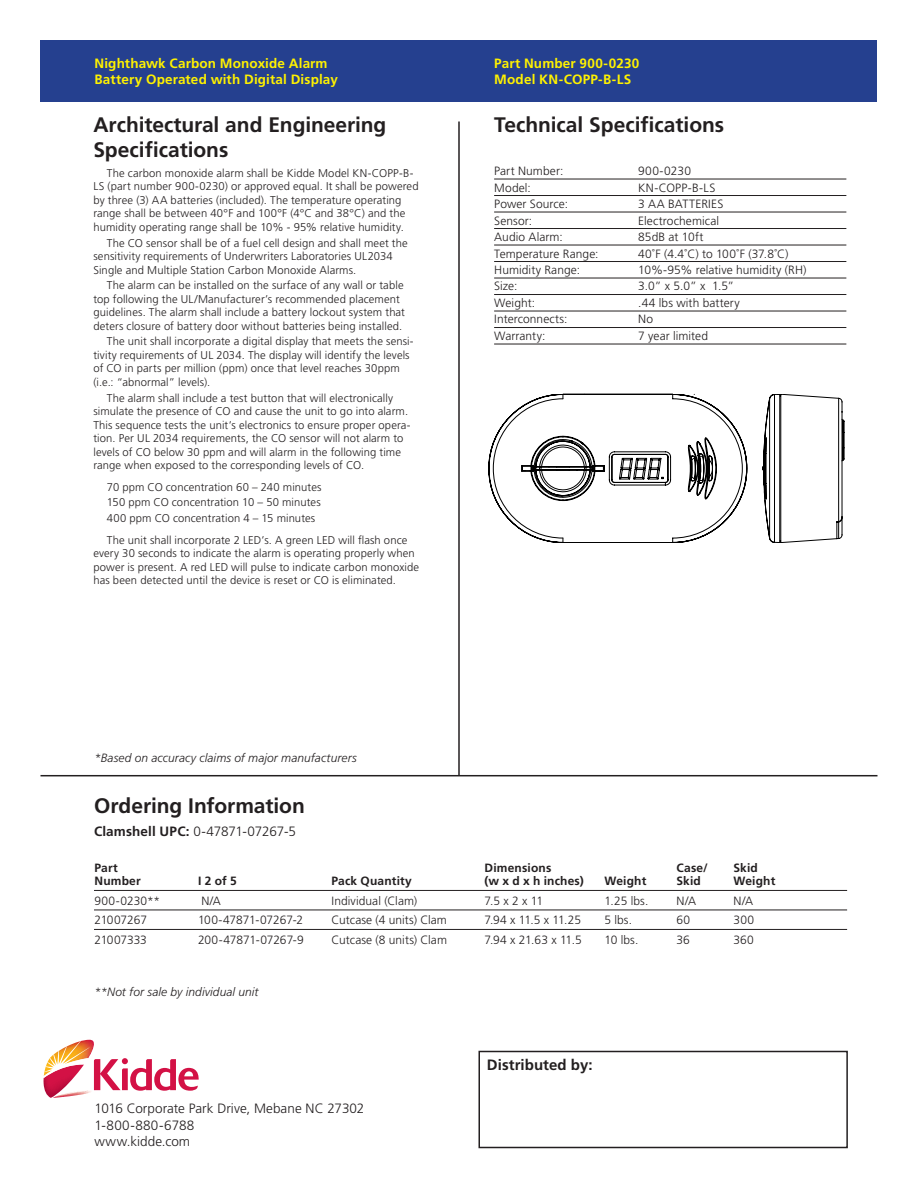
<style>
.page{position:relative;width:918px;height:1188px;background:#fff}
.page>*{position:absolute;margin:0;border:0;box-sizing:border-box;transform-origin:0 0}
.t1{font:700 21px/25.2px "Frutiger";letter-spacing:-.005em;color:#231f20}
.t2{font:700 15px "Frutiger";letter-spacing:.005em;color:#231f20}
.t3{font:700 13.5px/16.2px "Frutiger";letter-spacing:.01em;color:#fff200}
.t4{font:300 13.5px/16.5px "Frutiger";letter-spacing:.005em;color:#231f20}
.t5{font:300 13.5px "Frutiger";letter-spacing:-.015em;color:#231f20}
.t6{font:300 12px "Frutiger";letter-spacing:.005em;color:#231f20}
.t7{font:700 12px "Frutiger";letter-spacing:.015em;color:#231f20}
.t8{font:italic 300 12px "Frutiger";letter-spacing:.005em;color:#231f20}
.t9{font:300 12px "Frutiger";letter-spacing:-.015em;color:#231f20}
.t10{font:300 11.25px/13.5px "Frutiger";letter-spacing:.01em;color:#231f20}
.s1{font-weight:700}
</style>
<div class="page">
<div style="left:40px;top:40px;width:838px;height:62px;background:#25408f"></div>
<svg style="left:44px;top:1040px;width:155px;height:58px"></svg>
<hr style="left:40px;top:775px;width:838px;height:1px;background:#231f20">
<hr style="left:494px;top:179px;width:352px;height:1px;background:#231f20">
<hr style="left:494px;top:195px;width:352px;height:1px;background:#231f20">
<hr style="left:494px;top:212px;width:352px;height:1px;background:#231f20">
<hr style="left:494px;top:228px;width:352px;height:1px;background:#231f20">
<hr style="left:494px;top:245px;width:352px;height:1px;background:#231f20">
<hr style="left:494px;top:261px;width:352px;height:1px;background:#231f20">
<hr style="left:494px;top:278px;width:352px;height:1px;background:#231f20">
<hr style="left:494px;top:294px;width:352px;height:1px;background:#231f20">
<hr style="left:494px;top:311px;width:352px;height:1px;background:#231f20">
<hr style="left:494px;top:327px;width:352px;height:1px;background:#231f20">
<hr style="left:494px;top:344px;width:352px;height:1px;background:#231f20">
<hr style="left:94px;top:890px;width:753px;height:1px;background:#231f20">
<hr style="left:94px;top:910px;width:753px;height:1px;background:#231f20">
<hr style="left:94px;top:929px;width:753px;height:1px;background:#231f20">
<hr style="left:458px;top:122px;width:2px;height:653px;background:#231f20">
<svg style="left:489px;top:394px;width:355px;height:149px"></svg>
<svg style="left:763px;top:394px;width:80px;height:149px"></svg>
<div style="left:478px;top:1051px;width:370px;height:97px;border:2px solid #231f20"></div>
<p class="t3" style="left:94px;top:55px;width:245px">Nighthawk Carbon Monoxide Alarm<br>Battery Operated with Digital Display</p>
<p class="t3" style="left:494px;top:55px;width:147px">Part Number 900-0230<br>Model KN-COPP-B-LS</p>
<h1 class="t1" style="left:93px;top:111px;width:295px">Architectural and Engineering<br>Specifications</h1>
<p class="t10" style="left:93px;top:166px;width:327px;text-indent:14px">The carbon monoxide alarm shall be Kidde Model KN-COPP-B-LS (part number 900-0230) or approved equal. It shall be powered by three (3) AA batteries (included). The temperature operating range shall be between 40°F and 100°F (4°C and 38°C) and the humidity operating range shall be 10% - 95% relative humidity.</p>
<p class="t10" style="left:93px;top:236px;width:316px;text-indent:14px">The CO sensor shall be of a fuel cell design and shall meet the sensitivity requirements of Underwriters Laboratories UL2034<br>Single and Multiple Station Carbon Monoxide Alarms.</p>
<p class="t10" style="left:93px;top:279px;width:313px;text-indent:14px">The alarm can be installed on the surface of any wall or table top following the UL/Manufacturer’s recommended placement guidelines. The alarm shall include a battery lockout system that deters closure of battery door without batteries being installed.</p>
<p class="t10" style="left:93px;top:335px;width:322px;text-indent:13px">The unit shall incorporate a digital display that meets the sensi&shy;tivity requirements of UL 2034. The display will identify the levels of CO in parts per million (ppm) once that level reaches 30ppm (i.e.: “abnormal” levels).</p>
<p class="t10" style="left:93px;top:391px;width:319px;text-indent:14px">The alarm shall include a test button that will electronically simulate the presence of CO and cause the unit to go into alarm.<br>This sequence tests the unit’s electronics to ensure proper opera&shy;tion. Per UL 2034 requirements, the CO sensor will not alarm to levels of CO below 30 ppm and will alarm in the following time range when exposed to the corresponding levels of CO.</p>
<p class="t10" style="left:107px;top:479px;width:216px;line-height:15.6px;text-align:justify">70 ppm CO concentration 60 – 240 minutes 150 ppm CO concentration 10 – 50 minutes 400 ppm CO concentration 4 – 15 minutes</p>
<p class="t10" style="left:93px;top:533px;width:327px;text-indent:14px">The unit shall incorporate 2 LED’s. A green LED will flash once every 30 seconds to indicate the alarm is operating properly when power is present. A red LED will pulse to indicate carbon monoxide has been detected until the device is reset or CO is eliminated.</p>
<p class="t8" style="left:94px;top:751px;width:264px">*Based on accuracy claims of major manufacturers</p>
<h1 class="t1" style="left:94px;top:793px;width:212px">Ordering Information</h1>
<p class="t5" style="left:94px;top:824px;width:203px"><span class="s1">Clamshell UPC:</span> 0-47871-07267-5</p>
<h1 class="t1" style="left:494px;top:111px;width:232px">Technical Specifications</h1>
<p class="t6" style="left:494px;top:165px;width:71px">Part Number:</p>
<p class="t6" style="left:638px;top:165px;width:54px">900-0230</p>
<p class="t6" style="left:494px;top:181px;width:38px">Model:</p>
<p class="t6" style="left:638px;top:181px;width:79px">KN-COPP-B-LS</p>
<p class="t6" style="left:494px;top:197px;width:75px">Power Source:</p>
<p class="t6" style="left:638px;top:197px;width:87px">3 AA BATTERIES</p>
<p class="t6" style="left:494px;top:214px;width:39px">Sensor:</p>
<p class="t6" style="left:638px;top:214px;width:82px">Electrochemical</p>
<p class="t6" style="left:494px;top:230px;width:70px">Audio Alarm:</p>
<p class="t6" style="left:638px;top:230px;width:67px">85dB at 10ft</p>
<p class="t6" style="left:494px;top:247px;width:106px">Temperature Range:</p>
<p class="t6" style="left:638px;top:247px;width:152px">40˚F (4.4˚C) to 100˚F (37.8˚C)</p>
<p class="t6" style="left:494px;top:263px;width:87px">Humidity Range:</p>
<p class="t6" style="left:638px;top:263px;width:170px">10%-95% relative humidity (RH)</p>
<p class="t6" style="left:494px;top:279px;width:25px">Size:</p>
<p class="t6" style="left:638px;top:279px;width:97px">3.0” x 5.0” x 1.5”</p>
<p class="t6" style="left:494px;top:296px;width:42px">Weight:</p>
<p class="t6" style="left:638px;top:296px;width:103px">.44 lbs with battery</p>
<p class="t6" style="left:494px;top:312px;width:75px">Interconnects:</p>
<p class="t6" style="left:638px;top:312px;width:16px">No</p>
<p class="t6" style="left:494px;top:329px;width:53px">Warranty:</p>
<p class="t6" style="left:638px;top:329px;width:71px">7 year limited</p>
<p class="t7" style="left:94px;top:861px;width:25px">Part</p>
<p class="t7" style="left:484px;top:861px;width:68px">Dimensions</p>
<p class="t7" style="left:676px;top:861px;width:33px">Case/</p>
<p class="t7" style="left:734px;top:861px;width:26px">Skid</p>
<p class="t7" style="left:94px;top:874px;width:48px">Number</p>
<p class="t7" style="left:198px;top:874px;width:40px">I 2 of 5</p>
<p class="t7" style="left:332px;top:874px;width:82px">Pack Quantity</p>
<p class="t7" style="left:484px;top:874px;width:101px">(w x d x h inches)</p>
<p class="t7" style="left:604px;top:874px;width:43px">Weight</p>
<p class="t7" style="left:676px;top:874px;width:26px">Skid</p>
<p class="t7" style="left:734px;top:874px;width:43px">Weight</p>
<p class="t6" style="left:94px;top:894px;width:67px">900-0230**</p>
<p class="t6" style="left:201px;top:894px;width:21px">N/A</p>
<p class="t6" style="left:332px;top:894px;width:87px">Individual (Clam)</p>
<p class="t6" style="left:484px;top:894px;width:60px">7.5 x 2 x 11</p>
<p class="t6" style="left:604px;top:894px;width:45px">1.25 lbs.</p>
<p class="t6" style="left:676px;top:894px;width:21px">N/A</p>
<p class="t6" style="left:734px;top:894px;width:21px">N/A</p>
<p class="t9" style="left:94px;top:913px;width:54px">21007267</p>
<p class="t6" style="left:198px;top:913px;width:107px">100-47871-07267-2</p>
<p class="t6" style="left:332px;top:913px;width:117px">Cutcase (4 units) Clam</p>
<p class="t6" style="left:484px;top:913px;width:98px">7.94 x 11.5 x 11.25</p>
<p class="t6" style="left:604px;top:913px;width:29px">5 lbs.</p>
<p class="t6" style="left:676px;top:913px;width:15px">60</p>
<p class="t6" style="left:734px;top:913px;width:22px">300</p>
<p class="t6" style="left:94px;top:933px;width:54px">21007333</p>
<p class="t6" style="left:198px;top:933px;width:107px">200-47871-07267-9</p>
<p class="t6" style="left:332px;top:933px;width:117px">Cutcase (8 units) Clam</p>
<p class="t6" style="left:484px;top:933px;width:99px">7.94 x 21.63 x 11.5</p>
<p class="t6" style="left:604px;top:933px;width:35px">10 lbs.</p>
<p class="t6" style="left:676px;top:933px;width:15px">36</p>
<p class="t6" style="left:734px;top:933px;width:22px">360</p>
<p class="t8" style="left:94px;top:985px;width:166px">**Not for sale by individual unit</p>
<p class="t4" style="left:94px;top:1101px;width:271px">1016 Corporate Park Drive, Mebane NC 27302<br>1-800-880-6788<br>www.kidde.com</p>
<h2 class="t2" style="left:487px;top:1056px;width:107px">Distributed by:</h2>
</div>
